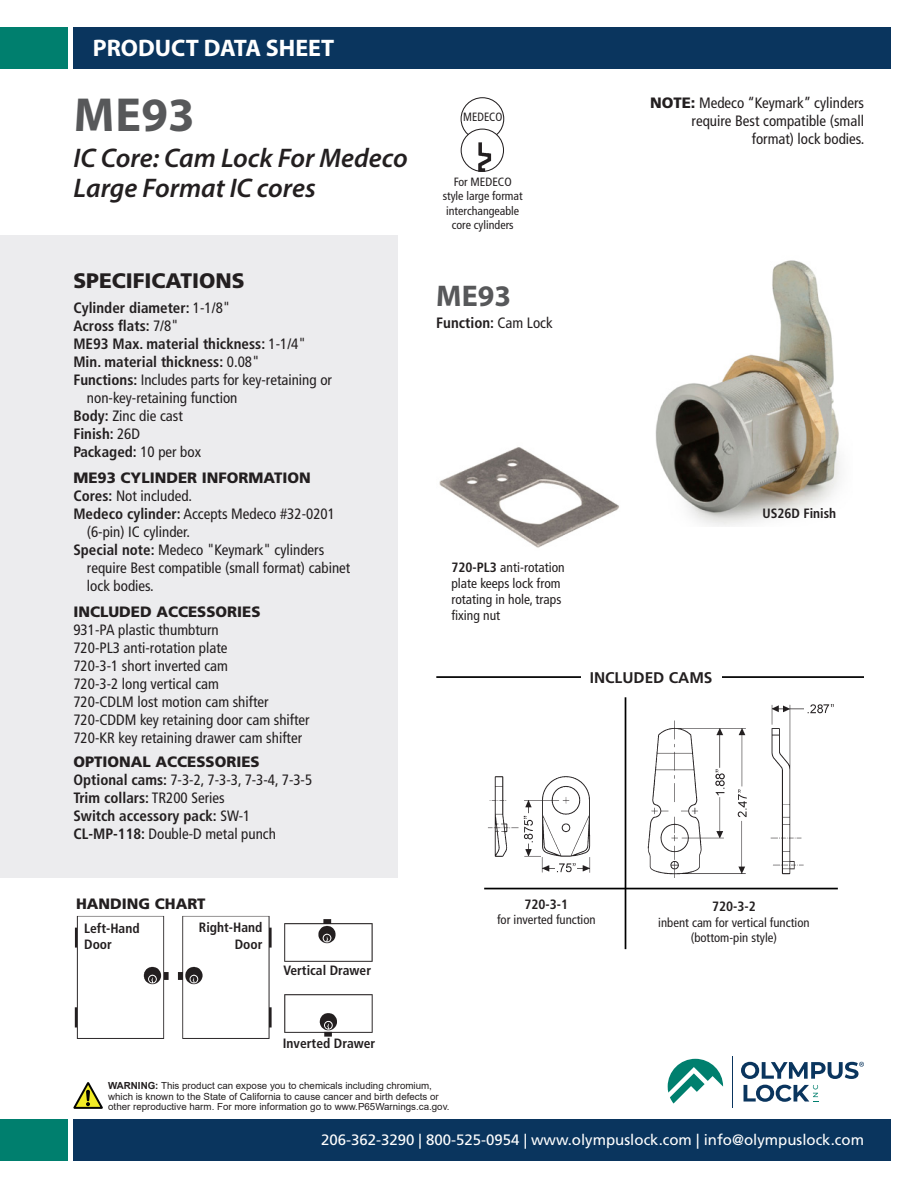
<style>
.page{position:relative;width:918px;height:1188px;background:#fff}
.page>*{position:absolute;margin:0;border:0;box-sizing:border-box;transform-origin:0 0}
.t1{font:700 48px "Myriad Pro";color:#57585a}
.t2{font:700 30px "Myriad Pro";color:#57585a}
.t3{font:italic 600 27px/30px "Myriad Pro";color:#231f20}
.t4{font:700 24px "Myriad Pro";color:#fff}
.t5{font:900 21px "Frutiger LT Std";color:#231f20}
.Reg_Bold_9_pt{font:700 15.45px "Frutiger LT Std";color:#231f20}
.Roboto_light_8_5_pt{font:condensed 15px/18px "Frutiger LT Std";color:#231f20}
.Reg_Bold_9_pt-2{font:condensed 15px/18px "Frutiger LT Std";color:#231f20}
.Roboto_light_8_5_pt-2{font:700 condensed 15px "Frutiger LT Std";color:#231f20}
.t6{font:15px "Frutiger LT Std";color:#fff}
.Reg_Bold_9_pt-3{font:900 15px "Frutiger LT Std";color:#231f20}
.Roboto_light_8_5_pt-3{font:900 15px "Frutiger LT Std";color:#231f20}
.t7{font:700 condensed 13.5px "Frutiger LT Std";color:#231f20}
.t8{font:condensed 13.5px/16.2px "Frutiger LT Std";color:#231f20}
.t9{font:condensed 12.75px/15.3px "Frutiger LT Std";color:#231f20;text-align:center}
.t10{font:condensed 12px/14.4px "Frutiger LT Std";color:#231f20;text-align:center}
.t11{font:condensed 12px "Frutiger LT Std";color:#231f20;scale:.95 1}
.t12{font:9.75px/10.5px "Arial";color:#231f20}
.s1{font-weight:400}
.s2{font-weight:700}
.s3{font-weight:900;font-stretch:normal}
</style>
<div class="page">
<div style="left:73px;top:27px;width:818px;height:41px;background:#0a355e"></div>
<div style="left:0;top:27px;width:68px;height:41px;background:#007f6e"></div>
<div style="left:0;top:235px;width:397px;height:643px;background:#ececee"></div>
<div style="left:73px;top:1120px;width:818px;height:41px;background:#0a355e"></div>
<div style="left:0;top:1120px;width:68px;height:41px;background:#007f6e"></div>
<div style="left:461px;top:97px;width:43px;height:44px;border:1px solid #231f20;border-radius:50%"></div>
<div style="left:461px;top:129px;width:43px;height:42px;background:#fff;border-radius:50%"></div>
<div style="left:461px;top:129px;width:43px;height:43px;border:1px solid #231f20;border-radius:50%"></div>
<img style="left:476px;top:142px;width:19px;height:30px">
<img style="left:647px;top:704px;width:187px;height:174px">
<img style="left:488px;top:776px;width:102px;height:97px">
<hr style="left:625px;top:697px;width:1px;height:252px;background:#000">
<hr style="left:484px;top:888px;width:354px;height:1px;background:#000">
<hr style="left:436px;top:676px;width:428px;height:2px;background:#000">
<div style="left:581px;top:672px;width:141px;height:20px;background:#fff"></div>
<img style="left:74px;top:915px;width:299px;height:124px">
<img style="left:655px;top:260px;width:185px;height:266px">
<svg style="left:73px;top:1082px;width:30px;height:27px"></svg>
<img style="left:439px;top:447px;width:181px;height:101px">
<svg style="left:744px;top:1085px;width:74px;height:17px"></svg>
<hr style="left:732px;top:1056px;width:1px;height:52px;background:#0a355e">
<svg style="left:668px;top:1059px;width:55px;height:45px"></svg>
<svg style="left:741px;top:1062px;width:123px;height:17px"></svg>
<p class="t4" style="left:93px;top:33px;width:243px">PRODUCT DATA SHEET</p>
<p class="t1" style="left:74px;top:83px;width:122px">ME93</p>
<p class="t3" style="left:73px;top:142px;width:336px">IC Core: Cam Lock For Medeco<br>Large Format IC cores</p>
<p class="t5" style="left:73px;top:268px;width:173px">SPECIFICATIONS</p>
<p class="Roboto_light_8_5_pt-2" style="left:73px;top:299px;width:158px">Cylinder diameter: <span class="s1">1-1/8"</span></p>
<p class="Roboto_light_8_5_pt-2" style="left:73px;top:317px;width:107px">Across flats: <span class="s1">7/8"</span></p>
<p class="Roboto_light_8_5_pt-2" style="left:73px;top:335px;width:234px">ME93 Max. material thickness: <span class="s1">1-1/4"</span></p>
<p class="Roboto_light_8_5_pt-2" style="left:73px;top:353px;width:188px">Min. material thickness: <span class="s1">0.08"</span></p>
<p class="Roboto_light_8_5_pt" style="left:87px;top:371px;width:247px;text-indent:-14px"><span class="s2">Functions:</span> Includes parts for key-retaining or non-key-retaining function</p>
<p class="Roboto_light_8_5_pt" style="left:73px;top:407px;width:111px"><span class="s2">Body:</span> Zinc die cast</p>
<p class="Roboto_light_8_5_pt-2" style="left:73px;top:425px;width:68px">Finish: <span class="s1">26D</span></p>
<p class="Roboto_light_8_5_pt-2" style="left:73px;top:443px;width:129px">Packaged: <span class="s1">10 per box</span></p>
<p class="Reg_Bold_9_pt-3" style="left:73px;top:469px;width:239px">ME93 CYLINDER INFORMATION</p>
<p class="Roboto_light_8_5_pt" style="left:73px;top:487px;width:120px"><span class="s2">Cores:</span> Not included.</p>
<p class="Roboto_light_8_5_pt" style="left:87px;top:505px;width:250px;text-indent:-14px"><span class="s2">Medeco cylinder:</span> Accepts Medeco #32-0201 (6-pin) IC cylinder.</p>
<p class="Reg_Bold_9_pt-2" style="left:87px;top:541px;width:265px;text-indent:-14px"><span class="s2">Special note:</span> Medeco "Keymark" cylinders require Best compatible (small format) cabinet lock bodies.</p>
<p class="Roboto_light_8_5_pt-3" style="left:73px;top:603px;width:189px">INCLUDED ACCESSORIES</p>
<p class="Reg_Bold_9_pt-2" style="left:73px;top:621px;width:147px">931-PA plastic thumbturn</p>
<p class="Roboto_light_8_5_pt" style="left:73px;top:639px;width:156px">720-PL3 anti-rotation plate</p>
<p class="Roboto_light_8_5_pt" style="left:73px;top:657px;width:156px">720-3-1 short inverted cam</p>
<p class="Roboto_light_8_5_pt" style="left:73px;top:675px;width:147px">720-3-2 long vertical cam</p>
<p class="Roboto_light_8_5_pt" style="left:73px;top:693px;width:197px">720-CDLM lost motion cam shifter</p>
<p class="Roboto_light_8_5_pt" style="left:73px;top:711px;width:238px">720-CDDM key retaining door cam shifter</p>
<p class="Roboto_light_8_5_pt" style="left:73px;top:729px;width:230px">720-KR key retaining drawer cam shifter</p>
<p class="Reg_Bold_9_pt-3" style="left:73px;top:753px;width:188px">OPTIONAL ACCESSORIES</p>
<p class="Reg_Bold_9_pt-2" style="left:73px;top:771px;width:240px"><span class="s2">Optional cams:</span> 7-3-2, 7-3-3, 7-3-4, 7-3-5</p>
<p class="Roboto_light_8_5_pt-2" style="left:73px;top:789px;width:153px">Trim collars: <span class="s1">TR200 Series</span></p>
<p class="Roboto_light_8_5_pt-2" style="left:73px;top:807px;width:178px">Switch accessory pack: <span class="s1">SW-1</span></p>
<p class="Reg_Bold_9_pt-2" style="left:73px;top:825px;width:204px"><span class="s2">CL-MP-118:</span> Double-D metal punch</p>
<p class="Reg_Bold_9_pt-3" style="left:76px;top:895px;width:131px">HANDING CHART</p>
<p class="t7" style="left:199px;top:920px;width:65px">Right-Hand</p>
<p class="t7" style="left:235px;top:936px;width:29px">Door</p>
<p class="t7" style="left:84px;top:921px;width:57px">Left-Hand</p>
<p class="t7" style="left:84px;top:937px;width:29px">Door</p>
<p class="t7" style="left:283px;top:962px;width:89px">Vertical Drawer</p>
<p class="t7" style="left:283px;top:1035px;width:94px">Inverted Drawer</p>
<p class="t11" style="left:463px;top:110px;width:43px">MEDECO</p>
<p class="t10" style="left:443px;top:175px;width:81px">For MEDECO style large format interchangeable core cylinders</p>
<p class="t2" style="left:436px;top:276px;width:76px">ME93</p>
<p class="Roboto_light_8_5_pt-2" style="left:436px;top:314px;width:118px">Function: <span class="s1">Cam Lock</span></p>
<p class="Reg_Bold_9_pt-2" style="left:650px;top:94px;width:216px;text-align:right"><span class="s3">NOTE:</span> Medeco “Keymark” cylinders require Best compatible (small format) lock bodies.</p>
<p class="t8" style="left:451px;top:559px;width:115px"><span class="s2">720-PL3</span> anti-rotation plate keeps lock from rotating in hole, traps fixing nut</p>
<p class="Reg_Bold_9_pt" style="left:590px;top:669px;width:124px">INCLUDED CAMS</p>
<p class="t7" style="left:762px;top:505px;width:75px">US26D Finish</p>
<p class="t7" style="left:525px;top:897px;width:45px">720-3-1</p>
<p class="t9" style="left:497px;top:913px;width:100px">for inverted function</p>
<p class="t7" style="left:712px;top:899px;width:45px">720-3-2</p>
<p class="t9" style="left:658px;top:915px;width:153px">inbent cam for vertical function (bottom-pin style)</p>
<p class="t12" style="left:108px;top:1081px;width:343px"><span class="s2">WARNING:</span> This product can expose you to chemicals including chromium, which is known to the State of California to cause cancer and birth defects or other reproductive harm. For more information go to www.P65Warnings.ca.gov.</p>
<p class="t6" style="left:321px;top:1131px;width:544px">206-362-3290 | 800-525-0954 | www.olympuslock.com | info@olympuslock.com</p>
</div>
